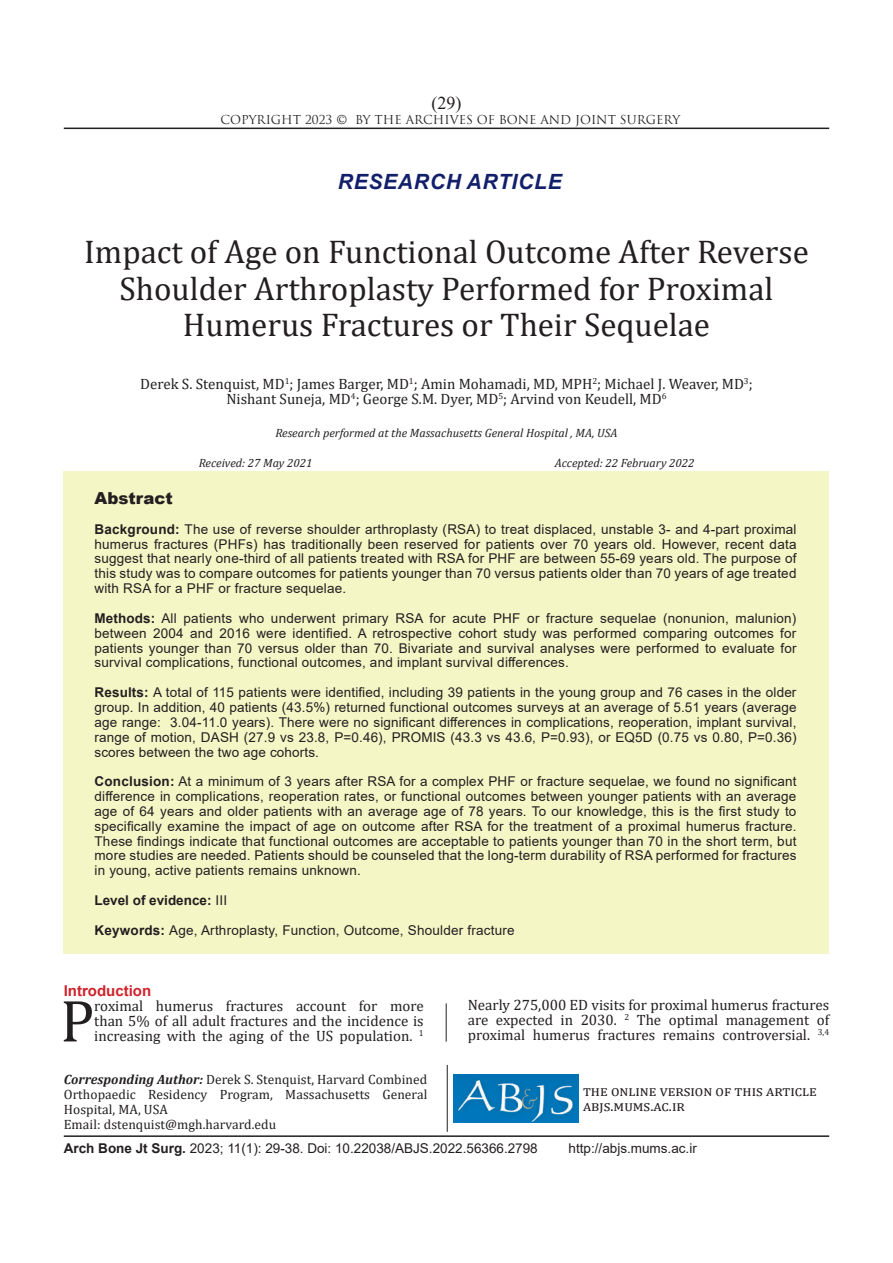
<style>
.page{position:relative;width:893px;height:1263px;background:#fff}
.page>*{position:absolute;margin:0;border:0;box-sizing:border-box;transform-origin:0 0}
.t1{font:60px "Cambria";color:#231f20}
.t2{font:33px/36.9px "Cambria";color:#231f20;text-align:center}
.sartitr{font:italic 700 21px "Arial";letter-spacing:.035em;color:#121f6a}
.t3{font:18px "Times New Roman";color:#231f20}
.CHEKIDEH{font:900 16.5px "Arial";color:#231f20}
.t4{font:15px/15px "Cambria";color:#231f20;text-align:justify}
.Titr_ghermez_ABJS{font:700 15px "Arial";color:#d1232a}
.CHEKIDEH-2{font:13.5px/14.9px "Arial";letter-spacing:.015em;color:#231f20;text-align:justify}
.نویسنده_مسئول{font:13.5px/15px "Cambria";letter-spacing:.005em;color:#231f20;text-align:justify}
.CHEKIDEH-3{font:700 13.5px "Arial";color:#231f20}
.ریسرچ{font:italic 12px "Cambria";color:#231f20}
.t5{font:12px "Trajan Pro";color:#231f20}
.tarikh{font:italic 12px "Cambria";color:#231f20}
.s1{font-weight:700}
.s2{font-weight:400}
.s3{font-weight:700;font-style:italic}
</style>
<div class="page">
<hr style="left:64px;top:128px;width:765px;height:1px;background:#231f20">
<hr style="left:64px;top:1135px;width:765px;height:2px;background:#231f20">
<hr style="left:447px;top:1065px;width:1px;height:67px;background:#231f20">
<img style="left:454px;top:1075px;width:125px;height:47px">
<div style="left:64px;top:471px;width:765px;height:483px;background:#f5f6c6"></div>
<hr style="left:446px;top:1003px;width:1px;height:39px;background:#231f20">
<h3 class="t3" style="left:431px;top:91px;width:31px">)29(</h3>
<p class="t5" style="left:221px;top:112px;width:461px">COPYRIGHT 2023 © BY THE ARCHIVES OF BONE AND JOINT SURGERY</p>
<p class="sartitr" style="left:338px;top:167px;width:225px">RESEARCH ARTICLE</p>
<p class="t2" style="left:84px;top:233px;width:726px">Impact of Age on Functional Outcome After Reverse<br>Shoulder Arthroplasty Performed for Proximal<br>Humerus Fractures or Their Sequelae</p>
<p class="t4" style="left:140px;top:376px;width:614px">Derek S. Stenquist, MD<sup>1</sup>; James Barger, MD<sup>1</sup>; Amin Mohamadi, MD, MPH<sup>2</sup>; Michael J. Weaver, MD<sup>3</sup>;</p>
<p class="t4" style="left:226px;top:391px;width:442px">Nishant Suneja, MD<sup>4</sup>; George S.M. Dyer, MD<sup>5</sup>; Arvind von Keudell, MD<sup>6</sup></p>
<p class="ریسرچ" style="left:275px;top:424px;width:344px">Research performed at the Massachusetts General Hospital , MA, USA</p>
<p class="tarikh" style="left:199px;top:454px;width:115px">Received: 27 May 2021</p>
<p class="tarikh" style="left:555px;top:454px;width:141px">Accepted: 22 February 2022</p>
<p class="CHEKIDEH" style="left:94px;top:486px;width:80px">Abstract</p>
<p class="CHEKIDEH-2" style="left:94px;top:521px;width:703px"><span class="s1">Background:</span> The use of reverse shoulder arthroplasty (RSA) to treat displaced, unstable 3- and 4-part proximal humerus fractures (PHFs) has traditionally been reserved for patients over 70 years old. However, recent data suggest that nearly one-third of all patients treated with RSA for PHF are between 55-69 years old. The purpose of this study was to compare outcomes for patients younger than 70 versus patients older than 70 years of age treated with RSA for a PHF or fracture sequelae.</p>
<p class="CHEKIDEH-2" style="left:94px;top:611px;width:703px"><span class="s1">Methods:</span> All patients who underwent primary RSA for acute PHF or fracture sequelae (nonunion, malunion) between 2004 and 2016 were identified. A retrospective cohort study was performed comparing outcomes for patients younger than 70 versus older than 70. Bivariate and survival analyses were performed to evaluate for survival complications, functional outcomes, and implant survival differences.</p>
<p class="CHEKIDEH-2" style="left:94px;top:685px;width:704px"><span class="s1">Results:</span> A total of 115 patients were identified, including 39 patients in the young group and 76 cases in the older group. In addition, 40 patients (43.5%) returned functional outcomes surveys at an average of 5.51 years (average age range: 3.04-11.0 years). There were no significant differences in complications, reoperation, implant survival, range of motion, DASH (27.9 vs 23.8, P=0.46), PROMIS (43.3 vs 43.6, P=0.93), or EQ5D (0.75 vs 0.80, P=0.36) scores between the two age cohorts.</p>
<p class="CHEKIDEH-2" style="left:94px;top:774px;width:703px"><span class="s1">Conclusion:</span> At a minimum of 3 years after RSA for a complex PHF or fracture sequelae, we found no significant difference in complications, reoperation rates, or functional outcomes between younger patients with an average age of 64 years and older patients with an average age of 78 years. To our knowledge, this is the first study to specifically examine the impact of age on outcome after RSA for the treatment of a proximal humerus fracture.<br>These findings indicate that functional outcomes are acceptable to patients younger than 70 in the short term, but more studies are needed. Patients should be counseled that the long-term durability of RSA performed for fractures in young, active patients remains unknown.</p>
<p class="CHEKIDEH-3" style="left:94px;top:891px;width:134px">Level of evidence: <span class="s2">III</span></p>
<p class="CHEKIDEH-2" style="left:94px;top:922px;width:422px"><span class="s1">Keywords:</span> Age, Arthroplasty, Function, Outcome, Shoulder fracture</p>
<p class="Titr_ghermez_ABJS" style="left:64px;top:980px;width:89px">Introduction</p>
<p class="t1" style="left:60px;top:986px;width:36px">P</p>
<p class="t4" style="left:94px;top:999px;width:331px">roximal humerus fractures account for more than 5% of all adult fractures and the incidence is increasing with the aging of the US population. <sup>1</sup></p>
<p class="t4" style="left:468px;top:997px;width:363px">Nearly 275,000 ED visits for proximal humerus fractures are expected in 2030. <sup>2</sup> The optimal management of proximal humerus fractures remains controversial. <sup>3,4</sup></p>
<p class="نویسنده_مسئول" style="left:64px;top:1072px;width:365px"><span class="s3">Corresponding Author:</span> Derek S. Stenquist, Harvard Combined Orthopaedic Residency Program, Massachusetts General Hospital, MA, USA</p>
<p class="نویسنده_مسئول" style="left:64px;top:1117px;width:214px">Email: dstenquist@mgh.harvard.edu</p>
<p class="t4" style="left:583px;top:1083px;width:235px">the online version of this article abjs.mums.ac.ir</p>
<p class="CHEKIDEH-2" style="left:64px;top:1140px;width:475px"><span class="s1">Arch Bone Jt Surg.</span> 2023; 11(1): 29-38. Doi: 10.22038/ABJS.2022.56366.2798</p>
<p class="CHEKIDEH-2" style="left:569px;top:1140px;width:130px">http://abjs.mums.ac.ir</p>
</div>
